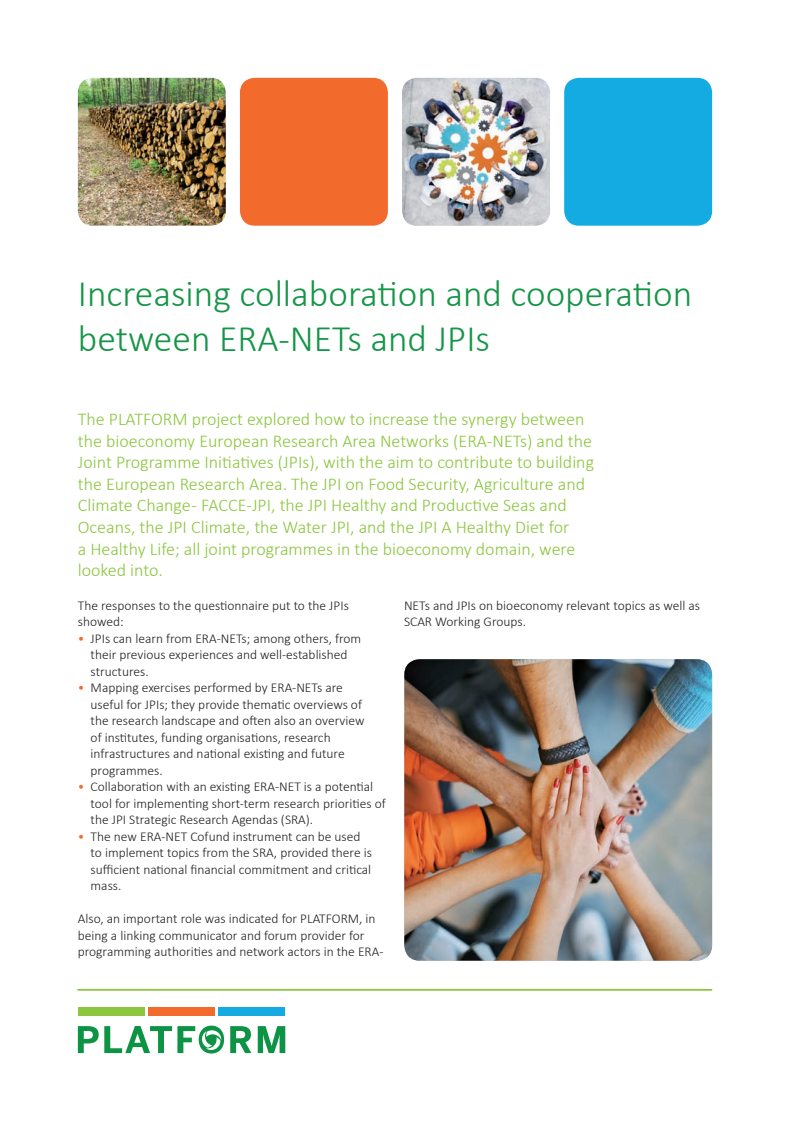
<style>
.page{position:relative;width:790px;height:1130px;background:#fff}
.page>*{position:absolute;margin:0;border:0;box-sizing:border-box;transform-origin:0 0}
.t1{font:300 37.5px/45px "Calibri";color:#159547}
.t2{font:300 18px/21.6px "Calibri";color:#8bc63e}
.t3{font:300 13.5px/16.5px "Calibri";color:#231f20}
.s1{color:#f26a2c}
</style>
<div class="page">
<svg style="left:78px;top:1026px;width:117px;height:26px"></svg>
<svg style="left:198px;top:1025px;width:26px;height:28px"></svg>
<svg style="left:230px;top:1026px;width:21px;height:26px"></svg>
<svg style="left:257px;top:1026px;width:28px;height:26px"></svg>
<svg style="left:201px;top:1029px;width:20px;height:22px"></svg>
<div style="left:218px;top:1006px;width:67px;height:8px;background:#15aae2"></div>
<div style="left:78px;top:1006px;width:67px;height:8px;background:#8bc63e"></div>
<div style="left:148px;top:1006px;width:67px;height:8px;background:#f36b2c"></div>
<hr style="left:78px;top:989px;width:633px;height:1px;background:#8bc63e">
<img style="left:404px;top:659px;width:307px;height:301px">
<div style="left:240px;top:78px;width:147px;height:148px;background:#f26a2c;border-radius:15px"></div>
<div style="left:564px;top:78px;width:147px;height:148px;background:#14abe3;border-radius:15px"></div>
<img style="left:78px;top:78px;width:148px;height:148px">
<img style="left:402px;top:78px;width:147px;height:148px">
<div style="left:3px;top:556px;width:17px;height:17px;border:2px solid #fff;border-radius:50%"></div>
<svg style="left:3px;top:564px;width:17px;height:2px"></svg>
<h1 class="t1" style="left:78px;top:270px;width:615px">Increasing collaboration and cooperation between ERA-NETs and JPIs</h1>
<p class="t2" style="left:78px;top:408px;width:517px">The PLATFORM project explored how to increase the synergy between the bioeconomy European Research Area Networks (ERA-NETs) and the Joint Programme Initiatives (JPIs), with the aim to contribute to building the European Research Area. The JPI on Food Security, Agriculture and Climate Change - FACCE-JPI, the JPI Healthy and Productive Seas and Oceans, the JPI Climate, the Water JPI, and the JPI A Healthy Diet for<br>a Healthy Life; all joint programmes in the bioeconomy domain, were looked into.</p>
<p class="t3" style="left:78px;top:596px;width:272px">The responses to the questionnaire put to the JPIs showed:</p>
<p class="t3" style="left:91px;top:629px;width:272px;text-indent:-13px"><span class="s1">•</span> JPIs can learn from ERA-NETs; among others, from their previous experiences and well-established structures.</p>
<p class="t3" style="left:91px;top:679px;width:275px;text-indent:-13px"><span class="s1">•</span> Mapping exercises performed by ERA-NETs are useful for JPIs; they provide thematic overviews of the research landscape and often also an overview of institutes, funding organisations, research infrastructures and national existing and future programmes.</p>
<p class="t3" style="left:91px;top:778px;width:296px;text-indent:-13px"><span class="s1">•</span> Collaboration with an existing ERA-NET is a potential tool for implementing short-term research priorities of the JPI Strategic Research Agendas (SRA).</p>
<p class="t3" style="left:91px;top:827px;width:283px;text-indent:-13px"><span class="s1">•</span> The new ERA-NET Cofund instrument can be used to implement topics from the SRA, provided there is sufficient national financial commitment and critical mass.</p>
<p class="t3" style="left:78px;top:910px;width:307px">Also, an important role was indicated for PLATFORM, in being a linking communicator and forum provider for programming authorities and network actors in the ERA-</p>
<p class="t3" style="left:404px;top:596px;width:297px">NETs and JPIs on bioeconomy relevant topics as well as<br>SCAR Working Groups.</p>
</div>
